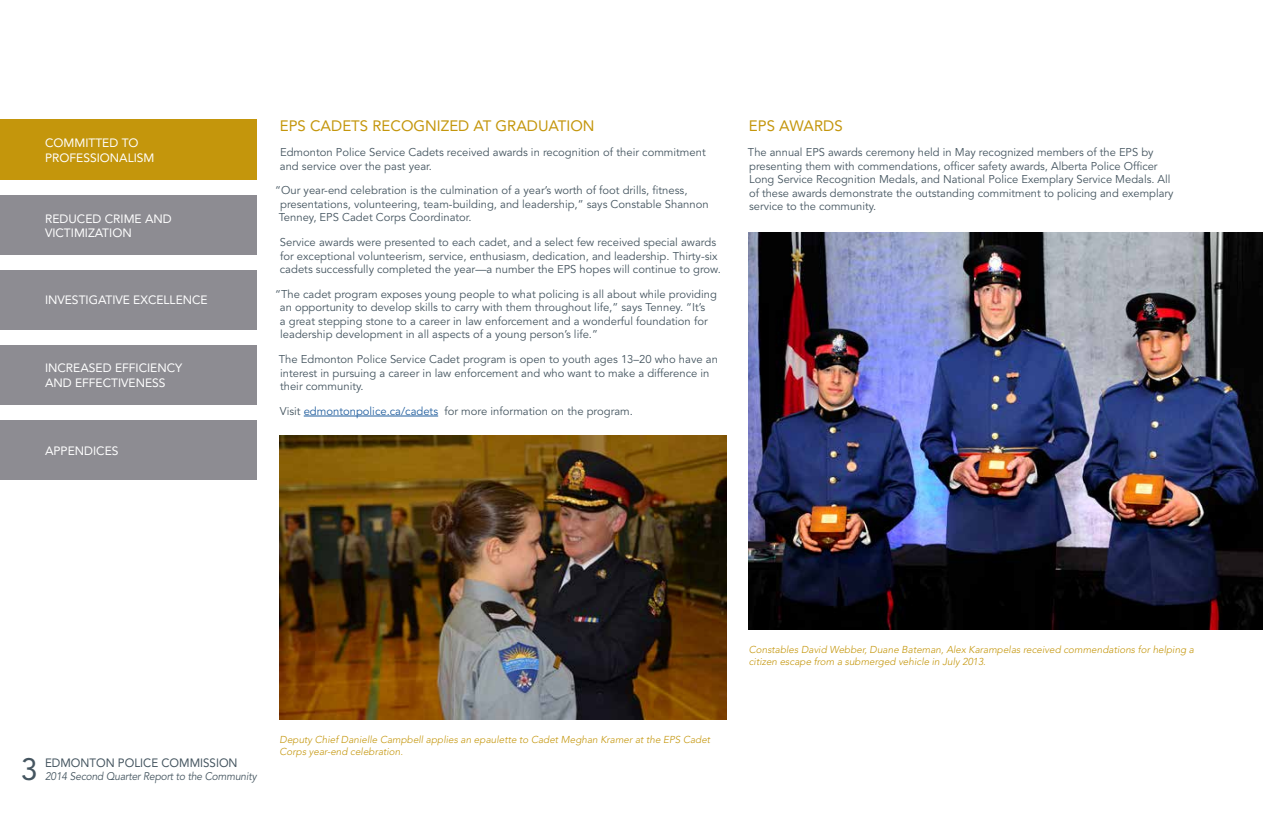
<style>
.page{position:relative;width:1263px;height:825px;background:#fff}
.page>*{position:absolute;margin:0;border:0;box-sizing:border-box;transform-origin:0 0}
.t1{font:30.75px "Avenir";color:#455560;scale:.96 1}
.t2{font:15px "Avenir";color:#c4960c}
.t3{font:12px/14.4px "Avenir";color:#fff}
.t4{font:12px "Avenir";color:#455560;scale:.96 1}
.t5{font:11.25px/13.5px "Avenir";color:#455560}
.t6{font:italic 11px "Avenir";letter-spacing:-.015em;color:#455560;scale:.93 1}
.t7{font:italic 300 10px/12px "Avenir";color:#c4960c}
.s1{color:#215e9e}
</style>
<div class="page">
<div style="left:0;top:120px;width:257px;height:60px;background:#c4960c"></div>
<div style="left:0;top:195px;width:257px;height:60px;background:#8d8c92"></div>
<div style="left:0;top:270px;width:257px;height:60px;background:#8d8c92"></div>
<div style="left:0;top:420px;width:257px;height:60px;background:#8d8c92"></div>
<div style="left:0;top:345px;width:257px;height:60px;background:#8d8c92"></div>
<hr style="left:304px;top:416px;width:134px;height:1px;background:#215e9e">
<img style="left:280px;top:435px;width:446px;height:285px">
<img style="left:748px;top:232px;width:514px;height:398px">
<p class="t3" style="left:45px;top:136px;width:111px">COMMITTED TO<br>PROFESSIONALISM</p>
<p class="t3" style="left:45px;top:211px;width:128px">REDUCED CRIME AND<br>VICTIMIZATION</p>
<p class="t3" style="left:45px;top:293px;width:164px">INVESTIGATIVE EXCELLENCE</p>
<p class="t3" style="left:45px;top:361px;width:139px">INCREASED EFFICIENCY<br>AND EFFECTIVENESS</p>
<p class="t3" style="left:45px;top:443px;width:75px">APPENDICES</p>
<h2 class="t2" style="left:280px;top:117px;width:316px">EPS CADETS RECOGNIZED AT GRADUATION</h2>
<p class="t5" style="left:280px;top:146px;width:427px">Edmonton Police Service Cadets received awards in recognition of their commitment and service over the past year.</p>
<p class="t5" style="left:279px;top:184px;width:431px;text-indent:-3px">“Our year-end celebration is the culmination of a year’s worth of foot drills, fitness, presentations, volunteering, team-building, and leadership,” says Constable Shannon<br>Tenney, EPS Cadet Corps Coordinator.</p>
<p class="t5" style="left:280px;top:236px;width:442px">Service awards were presented to each cadet, and a select few received special awards for exceptional volunteerism, service, enthusiasm, dedication, and leadership. Thirty-six cadets successfully completed the year—a number the EPS hopes will continue to grow.</p>
<p class="t5" style="left:280px;top:288px;width:438px;text-indent:-5px">“The cadet program exposes young people to what policing is all about while providing an opportunity to develop skills to carry with them throughout life,” says Tenney. “It’s<br>a great stepping stone to a career in law enforcement and a wonderful foundation for leadership development in all aspects of a young person’s life.”</p>
<p class="t5" style="left:279px;top:353px;width:441px">The Edmonton Police Service Cadet program is open to youth ages 13–20 who have an interest in pursuing a career in law enforcement and who want to make a difference in their community.</p>
<p class="t5" style="left:280px;top:405px;width:355px">Visit <span class="s1">edmontonpolice.ca/cadets</span> for more information on the program.</p>
<h2 class="t2" style="left:749px;top:117px;width:95px">EPS AWARDS</h2>
<p class="t5" style="left:748px;top:146px;width:427px">The annual EPS awards ceremony held in May recognized members of the EPS by presenting them with commendations, officer safety awards, Alberta Police Officer Long Service Recognition Medals, and National Police Exemplary Service Medals. All of these awards demonstrate the outstanding commitment to policing and exemplary service to the community.</p>
<h1 class="t1" style="left:21px;top:751px;width:19px">3</h1>
<p class="t4" style="left:45px;top:756px;width:202px">EDMONTON POLICE COMMISSION</p>
<p class="t6" style="left:45px;top:770px;width:229px">2014 Second Quarter Report to the Community</p>
<p class="t7" style="left:280px;top:734px;width:432px">Deputy Chief Danielle Campbell applies an epaulette to Cadet Meghan Kramer at the EPS Cadet<br>Corps year-end celebration.</p>
<p class="t7" style="left:748px;top:643px;width:447px">Constables David Webber, Duane Bateman, Alex Karampelas received commendations for helping a citizen escape from a submerged vehicle in July 2013.</p>
</div>
